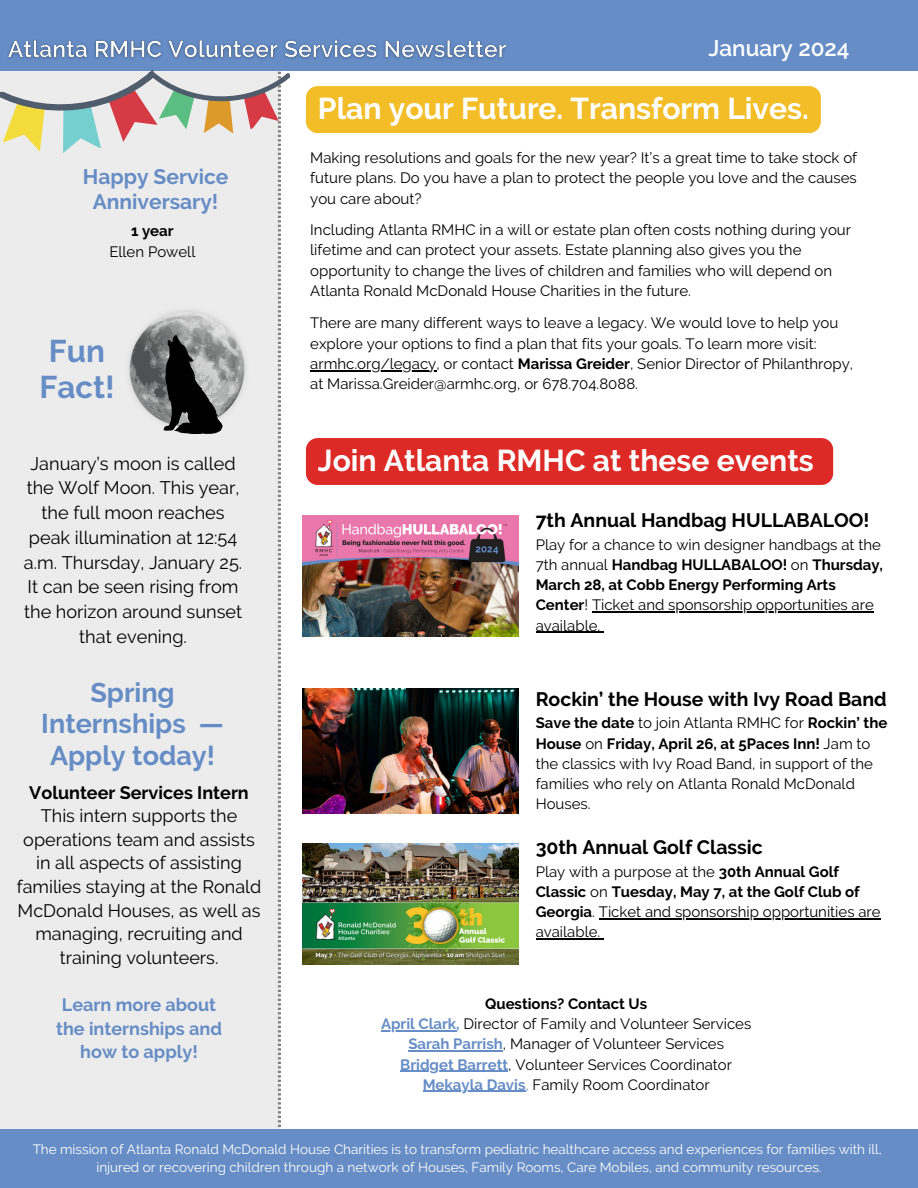
<style>
.page{position:relative;width:918px;height:1188px;background:#fff}
.page>*{position:absolute;margin:0;border:0;box-sizing:border-box;transform-origin:0 0}
.t1{font:700 31.35px/36px "Raleway";color:#668dc6;text-align:center}
.t2{font:700 30px "Raleway";color:#fff}
.t3{font:700 27px/31.5px "Raleway";color:#668dc6;text-align:center}
.t4{font:600 22.5px "Raleway";color:#fff}
.t5{font:700 21px "Raleway";color:#668dc6}
.t6{font:700 19.5px "Raleway";color:#000}
.t7{font:18.15px/24.8px "Raleway";color:#000;text-align:center}
.t8{font:18px/23.7px "Raleway";color:#000;text-align:center}
.t9{font:700 18px "Raleway";color:#668dc6}
.t10{font:700 18px "Raleway";color:#000}
.t11{font:15px/20.2px "Raleway";color:#000}
.t12{font:700 15px "Raleway";color:#000}
.t13{font:13.5px "Raleway";color:#fff}
.s1{font-weight:700}
.s2{font-weight:700;color:#668dc6}
.s3{color:#668dc6}
</style>
<div class="page">
<div style="left:0;top:168px;width:280px;height:962px;background:#ececec"></div>
<div style="left:0;top:1130px;width:918px;height:58px;background:#668dc6"></div>
<div style="left:0;top:0;width:918px;height:71px;background:#668dc6"></div>
<img style="left:13px;top:40px;width:494px;height:19px">
<svg style="left:0;top:42px;width:296px;height:126px"></svg>
<img style="left:123px;top:306px;width:127px;height:128px">
<img style="left:303px;top:569px;width:216px;height:68px">
<img style="left:303px;top:515px;width:216px;height:54px">
<img style="left:303px;top:689px;width:216px;height:125px">
<img style="left:303px;top:843px;width:216px;height:122px">
<hr style="left:310px;top:370px;width:126px;height:1px;background:#000">
<hr style="left:381px;top:1030px;width:75px;height:1px;background:#668dc6">
<hr style="left:408px;top:1050px;width:95px;height:2px;background:#668dc6">
<hr style="left:400px;top:1071px;width:108px;height:1px;background:#668dc6">
<hr style="left:423px;top:1091px;width:102px;height:1px;background:#668dc6">
<div style="left:306px;top:86px;width:515px;height:47px;background:#f2bd27;border-radius:12px"></div>
<div style="left:306px;top:438px;width:527px;height:47px;background:#dd2a26"></div>
<hr style="left:592px;top:612px;width:282px;height:1px;background:#000">
<hr style="left:536px;top:632px;width:64px;height:1px;background:#000">
<hr style="left:599px;top:918px;width:282px;height:1px;background:#000">
<hr style="left:536px;top:938px;width:64px;height:2px;background:#000">
<p class="t4" style="left:709px;top:35px;width:142px">January 2024</p>
<p class="t5" style="left:83px;top:165px;width:147px">Happy Service</p>
<p class="t5" style="left:93px;top:189px;width:127px">Anniversary!</p>
<p class="t12" style="left:131px;top:222px;width:44px">1 year</p>
<p class="t11" style="left:109px;top:241px;width:88px">Ellen Powell</p>
<p class="t1" style="left:39px;top:333px;width:77px">Fun<br>Fact!</p>
<p class="t7" style="left:27px;top:451px;width:214px">January’s moon is called the Wolf Moon. This year, the full moon reaches</p>
<p class="t7" style="left:24px;top:525px;width:220px;text-align:left">peak illumination at 12:54 a.m. Thursday, January 25.</p>
<p class="t7" style="left:24px;top:575px;width:220px">It can be seen rising from the horizon around sunset that evening.</p>
<p class="t3" style="left:41px;top:677px;width:184px">Spring<br>Internships —<br>Apply today!</p>
<p class="t10" style="left:29px;top:782px;width:221px">Volunteer Services Intern</p>
<p class="t8" style="left:17px;top:804px;width:246px">This intern supports the operations team and assists in all aspects of assisting families staying at the Ronald<br>McDonald Houses, as well as managing, recruiting and training volunteers.</p>
<p class="t9" style="left:62px;top:994px;width:156px">Learn more about</p>
<p class="t9" style="left:56px;top:1018px;width:167px">the internships and</p>
<p class="t9" style="left:80px;top:1042px;width:119px">how to apply!</p>
<p class="t2" style="left:318px;top:91px;width:492px">Plan your Future. Transform Lives.</p>
<p class="t11" style="left:310px;top:148px;width:548px;text-align:justify">Making resolutions and goals for the new year? It’s a great time to take stock of future plans. Do you have a plan to protect the people you love and the causes you care about?</p>
<p class="t11" style="left:310px;top:220px;width:542px">Including Atlanta RMHC in a will or estate plan often costs nothing during your lifetime and can protect your assets. Estate planning also gives you the opportunity to change the lives of children and families who will depend on Atlanta Ronald McDonald House Charities in the future.</p>
<p class="t11" style="left:310px;top:313px;width:545px">There are many different ways to leave a legacy. We would love to help you explore your options to find a plan that fits your goals. To learn more visit: armhc.org/legacy, or contact <span class="s1">Marissa Greider</span>, Senior Director of Philanthropy,</p>
<p class="t11" style="left:310px;top:374px;width:329px">at Marissa.Greider@armhc.org, or 678.704.8088.</p>
<p class="t2" style="left:318px;top:443px;width:497px">Join Atlanta RMHC at these events</p>
<p class="t6" style="left:536px;top:509px;width:335px">7th Annual Handbag HULLABALOO!</p>
<p class="t11" style="left:536px;top:534px;width:349px">Play for a chance to win designer handbags at the 7th annual <span class="s1">Handbag HULLABALOO!</span> on <span class="s1">Thursday, March 28, at Cobb Energy Performing Arts Center</span>! Ticket and sponsorship opportunities are available.</p>
<p class="t6" style="left:536px;top:688px;width:353px">Rockin’ the House with Ivy Road Band</p>
<p class="t11" style="left:536px;top:713px;width:353px"><span class="s1">Save the date</span> to join Atlanta RMHC for <span class="s1">Rockin’ the House</span> on <span class="s1">Friday, April 26, at 5Paces Inn!</span> Jam to the classics with Ivy Road Band, in support of the families who rely on Atlanta Ronald McDonald Houses.</p>
<p class="t6" style="left:536px;top:836px;width:229px">30th Annual Golf Classic</p>
<p class="t11" style="left:536px;top:861px;width:346px">Play with a purpose at the <span class="s1">30th Annual Golf Classic</span> on <span class="s1">Tuesday, May 7, at the Golf Club of Georgia</span>. Ticket and sponsorship opportunities are available.</p>
<p class="t12" style="left:485px;top:995px;width:164px">Questions? Contact Us</p>
<p class="t11" style="left:381px;top:1014px;width:372px"><span class="s2">April Clark,</span> Director of Family and Volunteer Services</p>
<p class="t11" style="left:408px;top:1034px;width:317px"><span class="s2">Sarah Parrish</span>, Manager of Volunteer Services</p>
<p class="t11" style="left:400px;top:1054px;width:333px"><span class="s2">Bridget Barrett</span>, Volunteer Services Coordinator</p>
<p class="t11" style="left:423px;top:1074px;width:288px"><span class="s2">Mekayla Davis</span><span class="s3">,</span> Family Room Coordinator</p>
<p class="t13" style="left:33px;top:1142px;width:851px">The mission of Atlanta Ronald McDonald House Charities is to transform pediatric healthcare access and experiences for families with ill,</p>
<p class="t13" style="left:96px;top:1160px;width:727px">injured or recovering children through a network of Houses, Family Rooms, Care Mobiles, and community resources.</p>
</div>
